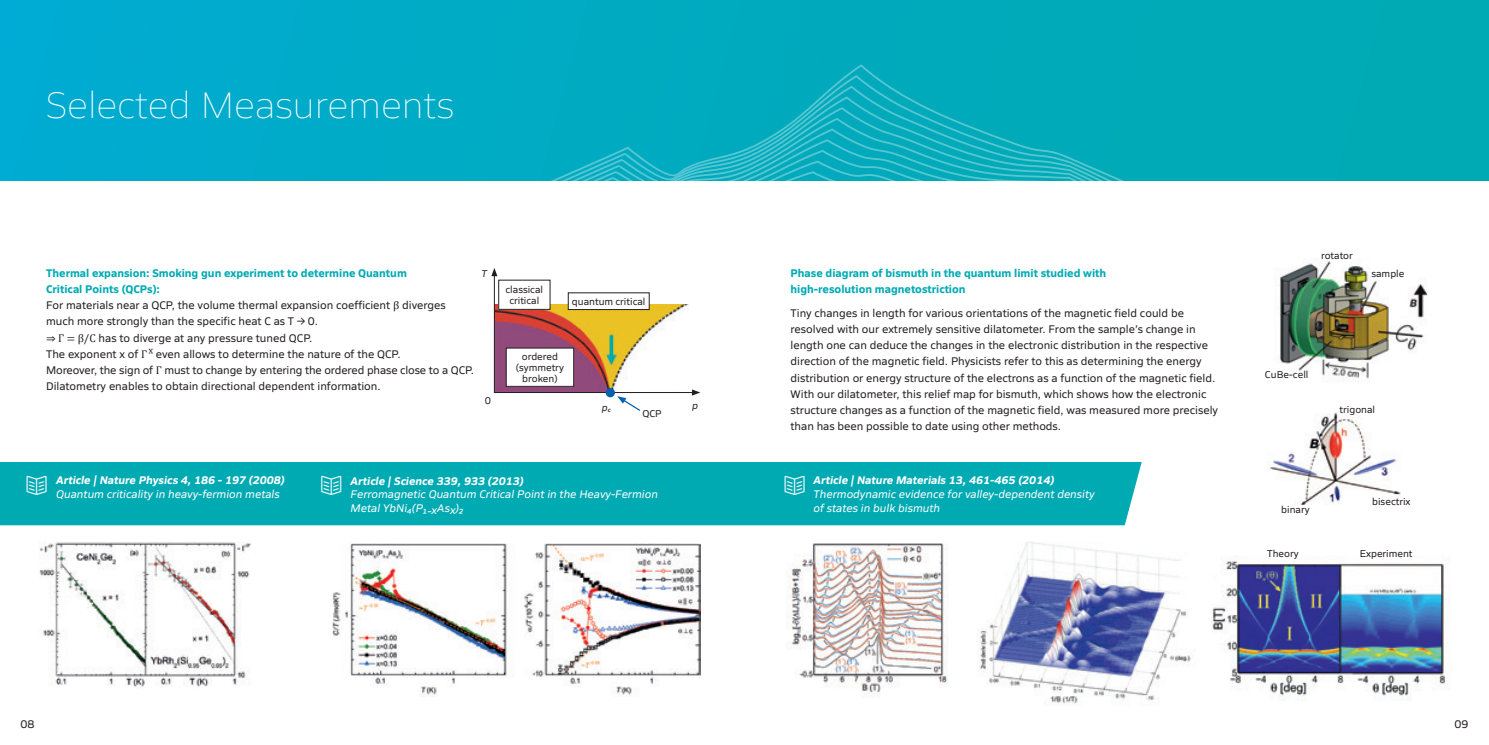
<style>
.page{position:relative;width:1489px;height:745px;background:#fff}
.page>*{position:absolute;margin:0;border:0;box-sizing:border-box;transform-origin:0 0}
.t1{font:200 37.5px "Siro";color:#fff}
.t2{font:700 22.5px "Panton Icons C";color:#fff}
.t3{font:11.25px/16.2px "Siro";color:#231f20}
.t4{font:italic 11.25px/13.8px "Siro";color:#fff}
.t5{font:700 11.25px/16.2px "Siro";color:#00aab3}
.t6{font:10px/11.2px "Siro";color:#231f20;text-align:center}
.t7{font:italic 10px "Siro";color:#231f20}
.s1{font-weight:700;color:#00aab3}
.s2{font-family:"Cambria Math"}
.s3{font-weight:700}
</style>
<div class="page">
<div style="left:0;top:0;width:1488px;height:744px;background:linear-gradient(to right,#00abd0,#00aab1)"></div>
<div style="left:0;top:182px;width:1488px;height:562px;background:#fff"></div>
<div style="left:444px;top:64px;width:762px;height:11px;background:#00aabd"></div>
<svg style="left:444px;top:75px;width:790px;height:107px;fill:#00aabc"></svg>
<svg style="left:444px;top:86px;width:788px;height:96px;fill:#00aabc"></svg>
<div style="left:444px;top:96px;width:787px;height:86px;background:#00aabd"></div>
<div style="left:444px;top:107px;width:785px;height:75px;background:#00aabd"></div>
<svg style="left:444px;top:118px;width:783px;height:64px;fill:#00aabd"></svg>
<svg style="left:444px;top:128px;width:782px;height:54px;fill:#00aabe"></svg>
<svg style="left:444px;top:139px;width:780px;height:43px;fill:#00aabe"></svg>
<svg style="left:444px;top:150px;width:779px;height:32px;fill:#00aabe"></svg>
<svg style="left:444px;top:160px;width:777px;height:22px;fill:#00abbf"></svg>
<svg style="left:444px;top:171px;width:775px;height:11px;fill:#00abc1"></svg>
<img style="left:10px;top:525px;width:260px;height:163px">
<img style="left:332px;top:543px;width:368px;height:152px">
<img style="left:1279px;top:258px;width:149px;height:121px">
<img style="left:1266px;top:412px;width:135px;height:92px">
<img style="left:789px;top:543px;width:159px;height:155px">
<img style="left:979px;top:542px;width:212px;height:162px">
<img style="left:1211px;top:556px;width:235px;height:145px">
<div style="left:0;top:462px;width:1141px;height:63px;background:#00aab3"></div>
<svg style="left:491px;top:268px;width:210px;height:143px"></svg>
<p class="t1" style="left:46px;top:79px;width:409px">Selected Measurements</p>
<p class="t3" style="left:46px;top:263px;width:429px"><span class="s1">Thermal expansion: Smoking gun experiment to determine Quantum<br>Critical Points (QCPs):<br></span>For materials near a QCP, the volume thermal expansion coefficient <span class="s2">β</span> diverges much more strongly than the specific heat C as T → 0.<br><span class="s2">⇒ Γ = β/C</span> has to diverge at any pressure tuned QCP.<br>The exponent x of <span class="s2">ΓX</span> even allows to determine the nature of the QCP.<br>Moreover, the sign of <span class="s2">Γ</span> must to change by entering the ordered phase close to a QCP.<br>Dilatometry enables to obtain directional dependent information.</p>
<p class="t5" style="left:790px;top:263px;width:317px">Phase diagram of bismuth in the quantum limit studied with high-resolution magnetostriction</p>
<p class="t7" style="left:481px;top:265px;width:7px">T</p>
<p class="t6" style="left:505px;top:283px;width:39px">classical critical</p>
<p class="t6" style="left:572px;top:295px;width:75px">quantum critical</p>
<p class="t3" style="left:790px;top:303px;width:429px">Tiny changes in length for various orientations of the magnetic field could be resolved with our extremely sensitive dilatometer. From the sample’s change in length one can deduce the changes in the electronic distribution in the respective direction of the magnetic field. Physicists refer to this as determining the energy distribution or energy structure of the electrons as a function of the magnetic field.<br>With our dilatometer, this relief map for bismuth, which shows how the electronic structure changes as a function of the magnetic field, was measured more precisely than has been possible to date using other methods.</p>
<p class="t6" style="left:516px;top:350px;width:50px">ordered (symmetry broken)</p>
<p class="t6" style="left:485px;top:394px;width:8px">0</p>
<p class="t7" style="left:602px;top:399px;width:10px">p<sub>c</sub></p>
<p class="t7" style="left:692px;top:397px;width:7px">p</p>
<p class="t6" style="left:642px;top:407px;width:21px">QCP</p>
<p class="t2" style="left:25px;top:473px;width:26px">C</p>
<p class="t2" style="left:319px;top:473px;width:26px">C</p>
<p class="t4" style="left:813px;top:472px;width:282px"><span class="s3">Article | Nature Materials 13, 461-465 (2014)<br></span>Thermodynamic evidence for valley-dependent density of states in bulk bismuth</p>
<p class="t4" style="left:56px;top:472px;width:230px"><span class="s3">Article | Nature Physics 4, 186 - 197 (2008)<br></span>Quantum criticality in heavy-fermion metals</p>
<p class="t4" style="left:350px;top:472px;width:309px"><span class="s3">Article | Science 339, 933 (2013)<br></span>Ferromagnetic Quantum Critical Point in the Heavy-Fermion<br>Metal YbNi₄(P₁-xAsx)₂</p>
<p class="t2" style="left:782px;top:473px;width:26px">C</p>
<p class="t6" style="left:1320px;top:249px;width:33px">rotator</p>
<p class="t6" style="left:1371px;top:267px;width:34px">sample</p>
<p class="t6" style="left:1264px;top:368px;width:45px">CuBe-cell</p>
<p class="t6" style="left:1339px;top:402px;width:37px">trigonal</p>
<p class="t6" style="left:1281px;top:503px;width:30px">binary</p>
<p class="t6" style="left:1371px;top:494px;width:40px">bisectrix</p>
<p class="t6" style="left:1267px;top:546px;width:33px">Theory</p>
<p class="t6" style="left:1359px;top:546px;width:54px">Experiment</p>
<p class="t3" style="left:20px;top:714px;width:16px">08</p>
<p class="t3" style="left:1454px;top:714px;width:16px">09</p>
</div>
